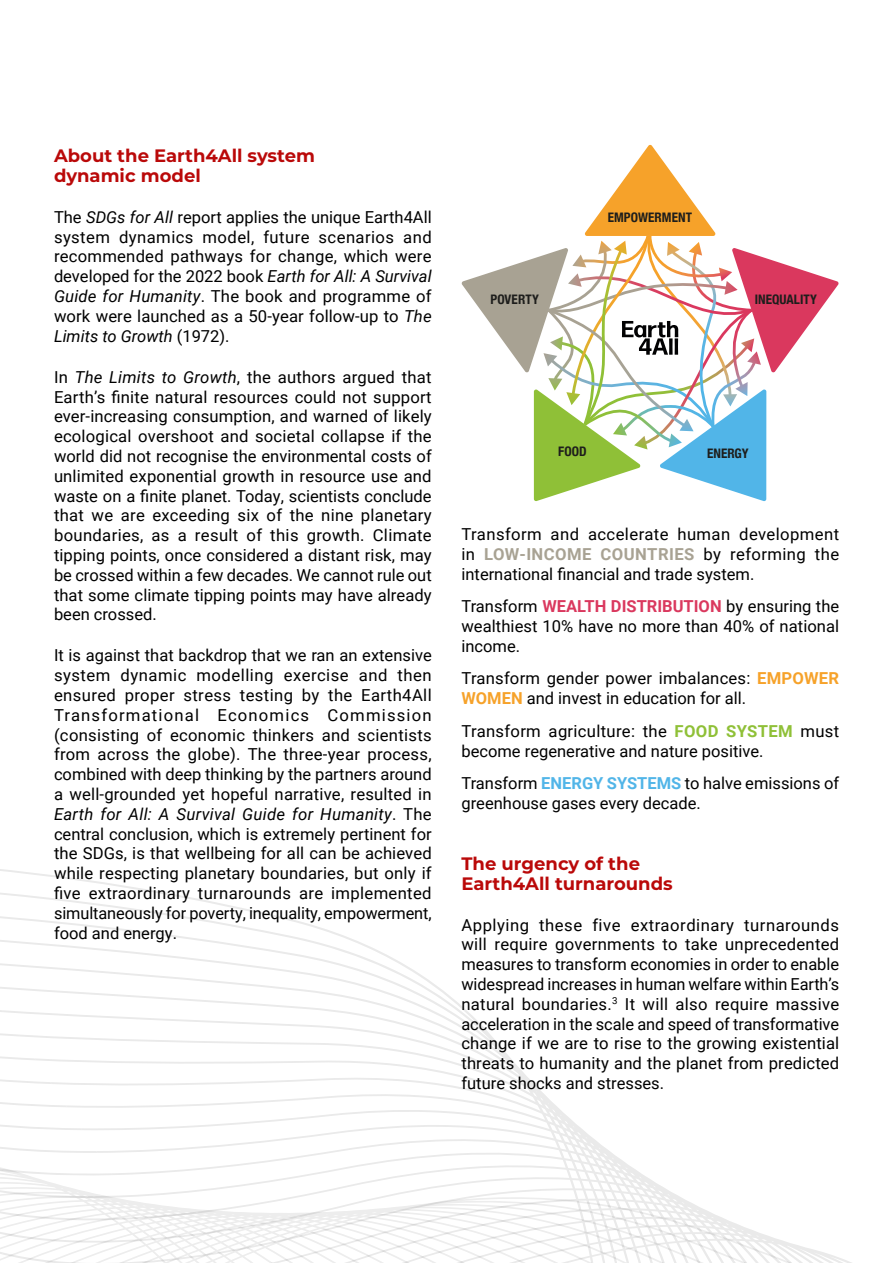
<style>
.page{position:relative;width:893px;height:1263px;background:#fff}
.page>*{position:absolute;margin:0;border:0;box-sizing:border-box;transform-origin:0 0}
.t1{font:700 18px/19.8px "Montserrat";color:#ba0909}
.t2{font:16.5px/19.8px "Roboto";color:#000;text-align:justify}
.t3{font:700 condensed 13.2px "Helvetica Neue";letter-spacing:.005em;color:#1e1e1c}
.s1{font-style:italic}
.s2{font-weight:700;color:#a8a293}
.s3{font-weight:700;color:#da385e}
.s4{font-weight:700;color:#f6a22a}
.s5{font-weight:700;color:#8fc037}
.s6{font-weight:700;color:#51b5e8}
</style>
<div class="page">
<svg style="left:112px;top:884px;width:740px;height:379px"></svg>
<svg style="left:0;top:869px;width:112px;height:394px"></svg>
<svg style="left:461px;top:145px;width:378px;height:356px"></svg>
<p class="t1" style="left:54px;top:145px;width:262px">About the Earth4All system dynamic model</p>
<p class="t2" style="left:54px;top:206px;width:379px">The <span class="s1">SDGs for All</span> report applies the unique Earth4All system dynamics model, future scenarios and recommended pathways for change, which were developed for the 2022 book <span class="s1">Earth for All: A Survival Guide for Humanity</span>. The book and programme of work were launched as a 50-year follow-up to <span class="s1">The Limits to Growth</span> (1972).</p>
<p class="t2" style="left:54px;top:366px;width:379px">In <span class="s1">The Limits to Growth</span>, the authors argued that Earth’s finite natural resources could not support ever-increasing consumption, and warned of likely ecological overshoot and societal collapse if the world did not recognise the environmental costs of unlimited exponential growth in resource use and waste on a finite planet. Today, scientists conclude that we are exceeding six of the nine planetary boundaries, as a result of this growth. Climate tipping points, once considered a distant risk, may be crossed within a few decades. We cannot rule out that some climate tipping points may have already been crossed.</p>
<p class="t2" style="left:54px;top:645px;width:379px">It is against that backdrop that we ran an extensive system dynamic modelling exercise and then ensured proper stress testing by the Earth4All Transformational Economics Commission (consisting of economic thinkers and scientists from across the globe). The three-year process, combined with deep thinking by the partners around a well-grounded yet hopeful narrative, resulted in <span class="s1">Earth for All: A Survival Guide for Humanity</span>. The central conclusion, which is extremely pertinent for the SDGs, is that wellbeing for all can be achieved while respecting planetary boundaries, but only if five extraordinary turnarounds are implemented simultaneously for poverty, inequality, empowerment, food and energy.</p>
<p class="t3" style="left:490px;top:289px;width:50px">POVERTY</p>
<p class="t3" style="left:608px;top:206px;width:86px">EMPOWERMENT</p>
<p class="t3" style="left:755px;top:289px;width:64px">INEQUALITY</p>
<p class="t3" style="left:558px;top:440px;width:30px">FOOD</p>
<p class="t3" style="left:707px;top:442px;width:43px">ENERGY</p>
<p class="t2" style="left:461px;top:524px;width:379px">Transform and accelerate human development in <span class="s2">LOW-INCOME COUNTRIES</span> by reforming the international financial and trade system.</p>
<p class="t2" style="left:461px;top:596px;width:379px">Transform <span class="s3">WEALTH DISTRIBUTION</span> by ensuring the wealthiest 10% have no more than 40% of national income.</p>
<p class="t2" style="left:461px;top:668px;width:379px">Transform gender power imbalances: <span class="s4">EMPOWER<br>WOMEN</span> and invest in education for all.</p>
<p class="t2" style="left:461px;top:720px;width:379px">Transform agriculture: the <span class="s5">FOOD SYSTEM</span> must become regenerative and nature positive.</p>
<p class="t2" style="left:461px;top:773px;width:379px">Transform <span class="s6">ENERGY SYSTEMS</span> to halve emissions of greenhouse gases every decade.</p>
<p class="t1" style="left:461px;top:852px;width:213px">The urgency of the<br>Earth4All turnarounds</p>
<p class="t2" style="left:461px;top:914px;width:379px">Applying these five extraordinary turnarounds will require governments to take unprecedented measures to transform economies in order to enable widespread increases in human welfare within Earth’s natural boundaries.<sup>3</sup> It will also require massive acceleration in the scale and speed of transformative change if we are to rise to the growing existential threats to humanity and the planet from predicted future shocks and stresses.</p>
</div>
